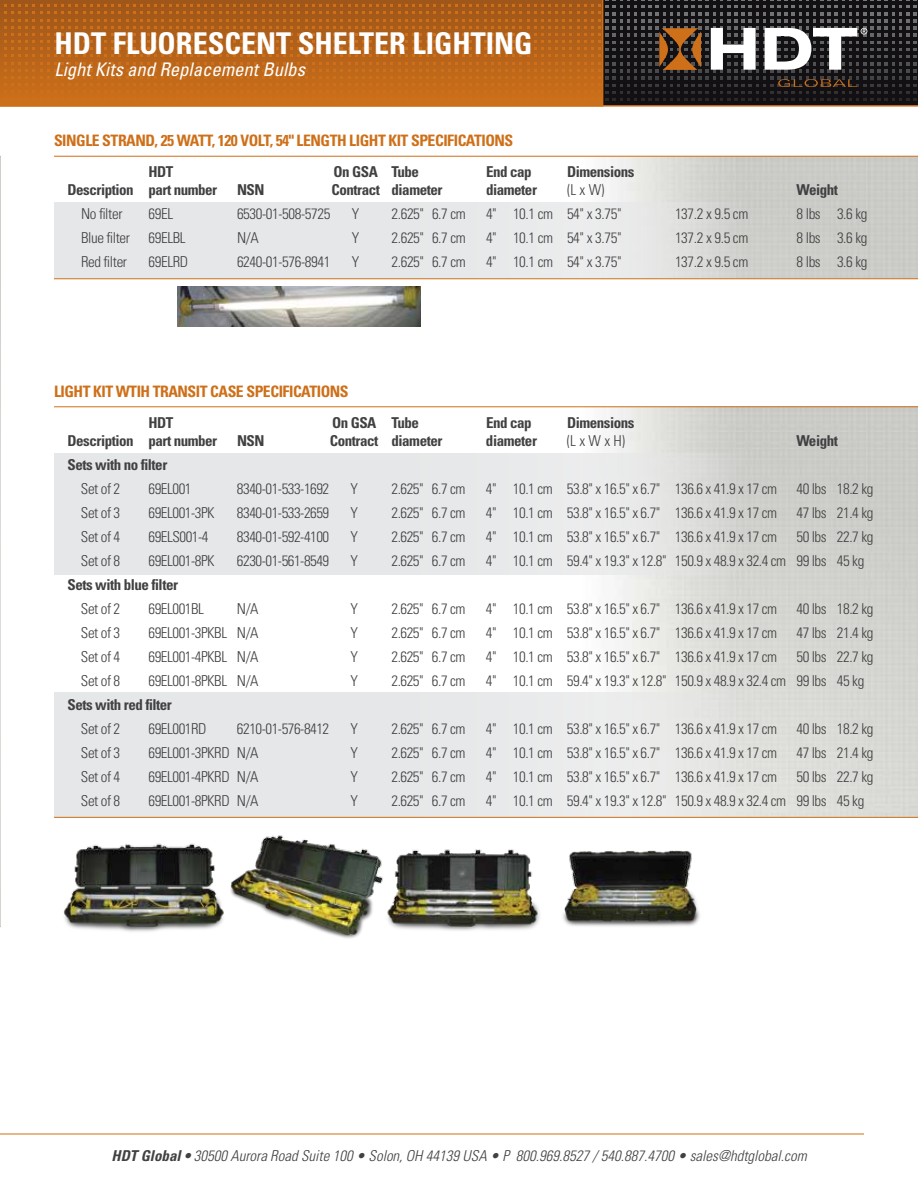
<style>
.page{position:relative;width:918px;height:1188px;background:#fff}
.page>*{position:absolute;margin:0;border:0;box-sizing:border-box;transform-origin:0 0}
.t1{font:700 condensed 30px "Univers LT Std";color:#fff}
.t2{font:italic condensed 18.75px "Univers LT Std";color:#fff}
.t3{font:700 condensed 15.75px "Univers LT Std";letter-spacing:-.03em;color:#ce7019}
.t4{font:300 condensed 15px "Univers LT Std";letter-spacing:-.03em;color:#414042}
.t5{font:700 condensed 15px "Univers LT Std";letter-spacing:-.03em;color:#414042}
.t6{font:italic 300 condensed 15px "Univers LT Std";color:#414042}
.s1{font-weight:700}
</style>
<div class="page">
<hr style="left:0;top:1134px;width:864px;height:1px;background:#ce7019">
<svg style="left:603px;top:0;width:313px;height:106px;background:#3f3a38"></svg>
<svg style="left:0;top:0;width:603px;height:107px;background:#b96519"></svg>
<img style="left:0;top:157px;width:1px;height:769px">
<img style="left:178px;top:286px;width:243px;height:41px">
<svg style="left:54px;top:453px;width:810px;height:122px;background:#e2e3e2"></svg>
<div style="left:54px;top:693px;width:810px;height:125px;background:#e6e7e8"></div>
<hr style="left:54px;top:406px;width:864px;height:1px;background:#ce7019">
<hr style="left:54px;top:817px;width:864px;height:1px;background:#ce7019">
<svg style="left:54px;top:203px;width:810px;height:75px;background:#e1e2e2"></svg>
<hr style="left:54px;top:156px;width:864px;height:1px;background:#ce7019">
<hr style="left:54px;top:278px;width:864px;height:1px;background:#ce7019">
<img style="left:63px;top:843px;width:161px;height:89px">
<img style="left:230px;top:835px;width:152px;height:104px">
<img style="left:382px;top:849px;width:158px;height:82px">
<img style="left:563px;top:850px;width:137px;height:77px">
<h1 class="t1" style="left:54px;top:25px;width:480px">HDT FLUORESCENT SHELTER LIGHTING</h1>
<p class="t2" style="left:54px;top:58px;width:252px">Light Kits and Replacement Bulbs</p>
<p class="t3" style="left:54px;top:131px;width:461px">SINGLE STRAND, 25 WATT, 120 VOLT, 54" LENGTH LIGHT KIT SPECIFICATIONS</p>
<p class="t5" style="left:148px;top:163px;width:26px">HDT</p>
<p class="t5" style="left:334px;top:163px;width:87px">On GSA Tube</p>
<p class="t5" style="left:486px;top:163px;width:47px">End cap</p>
<p class="t5" style="left:567px;top:163px;width:69px">Dimensions</p>
<p class="t5" style="left:68px;top:181px;width:151px">Description part number</p>
<p class="t5" style="left:237px;top:181px;width:29px">NSN</p>
<p class="t5" style="left:331px;top:181px;width:113px">Contract diameter</p>
<p class="t5" style="left:486px;top:181px;width:53px">diameter</p>
<p class="t4" style="left:567px;top:181px;width:39px">(L x W)</p>
<p class="t5" style="left:797px;top:181px;width:43px">Weight</p>
<p class="t4" style="left:81px;top:205px;width:43px">No filter</p>
<p class="t4" style="left:149px;top:205px;width:26px">69EL</p>
<p class="t4" style="left:237px;top:205px;width:95px">6530-01-508-5725</p>
<p class="t4" style="left:352px;top:205px;width:9px">Y</p>
<p class="t4" style="left:392px;top:205px;width:76px">2.625" 6.7 cm</p>
<p class="t4" style="left:486px;top:205px;width:137px">4" 10.1 cm 54" x 3.75"</p>
<p class="t4" style="left:675px;top:205px;width:75px">137.2 x 9.5 cm</p>
<p class="t4" style="left:797px;top:205px;width:73px">8 lbs 3.6 kg</p>
<p class="t4" style="left:81px;top:229px;width:106px">Blue filter 69ELBL</p>
<p class="t4" style="left:237px;top:229px;width:23px">N/A</p>
<p class="t4" style="left:352px;top:229px;width:9px">Y</p>
<p class="t4" style="left:392px;top:229px;width:76px">2.625" 6.7 cm</p>
<p class="t4" style="left:486px;top:229px;width:137px">4" 10.1 cm 54" x 3.75"</p>
<p class="t4" style="left:675px;top:229px;width:75px">137.2 x 9.5 cm</p>
<p class="t4" style="left:797px;top:229px;width:73px">8 lbs 3.6 kg</p>
<p class="t4" style="left:81px;top:253px;width:48px">Red filter</p>
<p class="t4" style="left:149px;top:253px;width:41px">69ELRD</p>
<p class="t4" style="left:237px;top:253px;width:95px">6240-01-576-8941</p>
<p class="t4" style="left:352px;top:253px;width:9px">Y</p>
<p class="t4" style="left:392px;top:253px;width:76px">2.625" 6.7 cm</p>
<p class="t4" style="left:486px;top:253px;width:137px">4" 10.1 cm 54" x 3.75"</p>
<p class="t4" style="left:675px;top:253px;width:75px">137.2 x 9.5 cm</p>
<p class="t4" style="left:797px;top:253px;width:73px">8 lbs 3.6 kg</p>
<p class="t3" style="left:54px;top:382px;width:296px">LIGHT KIT WTIH TRANSIT CASE SPECIFICATIONS</p>
<p class="t5" style="left:148px;top:413px;width:26px">HDT</p>
<p class="t5" style="left:332px;top:413px;width:89px">On GSA Tube</p>
<p class="t5" style="left:486px;top:413px;width:47px">End cap</p>
<p class="t5" style="left:567px;top:413px;width:69px">Dimensions</p>
<p class="t5" style="left:68px;top:431px;width:151px">Description part number</p>
<p class="t5" style="left:237px;top:431px;width:29px">NSN</p>
<p class="t5" style="left:330px;top:431px;width:114px">Contract diameter</p>
<p class="t5" style="left:486px;top:431px;width:53px">diameter</p>
<p class="t4" style="left:567px;top:431px;width:60px">(L x W x H)</p>
<p class="t5" style="left:796px;top:431px;width:43px">Weight</p>
<p class="t5" style="left:67px;top:455px;width:101px">Sets with no filter</p>
<p class="t4" style="left:81px;top:479px;width:41px">Set of 2</p>
<p class="t4" style="left:148px;top:479px;width:45px">69EL001</p>
<p class="t4" style="left:237px;top:479px;width:94px">8340-01-533-1692</p>
<p class="t4" style="left:350px;top:479px;width:9px">Y</p>
<p class="t4" style="left:391px;top:479px;width:76px">2.625" 6.7 cm</p>
<p class="t4" style="left:486px;top:479px;width:293px">4" 10.1 cm 53.8" x 16.5" x 6.7" 136.6 x 41.9 x 17 cm</p>
<p class="t4" style="left:796px;top:479px;width:78px">40 lbs 18.2 kg</p>
<p class="t4" style="left:81px;top:503px;width:41px">Set of 3</p>
<p class="t4" style="left:148px;top:503px;width:68px">69EL001-3PK</p>
<p class="t4" style="left:237px;top:503px;width:94px">8340-01-533-2659</p>
<p class="t4" style="left:350px;top:503px;width:9px">Y</p>
<p class="t4" style="left:391px;top:503px;width:76px">2.625" 6.7 cm</p>
<p class="t4" style="left:486px;top:503px;width:293px">4" 10.1 cm 53.8" x 16.5" x 6.7" 136.6 x 41.9 x 17 cm</p>
<p class="t4" style="left:796px;top:503px;width:78px">47 lbs 21.4 kg</p>
<p class="t4" style="left:81px;top:527px;width:41px">Set of 4</p>
<p class="t4" style="left:148px;top:527px;width:62px">69ELS001-4</p>
<p class="t4" style="left:237px;top:527px;width:94px">8340-01-592-4100</p>
<p class="t4" style="left:350px;top:527px;width:9px">Y</p>
<p class="t4" style="left:391px;top:527px;width:76px">2.625" 6.7 cm</p>
<p class="t4" style="left:486px;top:527px;width:293px">4" 10.1 cm 53.8" x 16.5" x 6.7" 136.6 x 41.9 x 17 cm</p>
<p class="t4" style="left:796px;top:527px;width:78px">50 lbs 22.7 kg</p>
<p class="t4" style="left:81px;top:551px;width:41px">Set of 8</p>
<p class="t4" style="left:148px;top:551px;width:68px">69EL001-8PK</p>
<p class="t4" style="left:237px;top:551px;width:94px">6230-01-561-8549</p>
<p class="t4" style="left:350px;top:551px;width:9px">Y</p>
<p class="t4" style="left:391px;top:551px;width:76px">2.625" 6.7 cm</p>
<p class="t4" style="left:486px;top:551px;width:380px">4" 10.1 cm 59.4" x 19.3" x 12.8" 150.9 x 48.9 x 32.4 cm 99 lbs 45 kg</p>
<p class="t5" style="left:67px;top:575px;width:112px">Sets with blue filter</p>
<p class="t4" style="left:81px;top:599px;width:41px">Set of 2</p>
<p class="t4" style="left:148px;top:599px;width:57px">69EL001BL</p>
<p class="t4" style="left:237px;top:599px;width:23px">N/A</p>
<p class="t4" style="left:350px;top:599px;width:9px">Y</p>
<p class="t4" style="left:391px;top:599px;width:76px">2.625" 6.7 cm</p>
<p class="t4" style="left:486px;top:599px;width:293px">4" 10.1 cm 53.8" x 16.5" x 6.7" 136.6 x 41.9 x 17 cm</p>
<p class="t4" style="left:796px;top:599px;width:78px">40 lbs 18.2 kg</p>
<p class="t4" style="left:81px;top:623px;width:41px">Set of 3</p>
<p class="t4" style="left:148px;top:623px;width:112px">69EL001-3PKBL N/A</p>
<p class="t4" style="left:350px;top:623px;width:9px">Y</p>
<p class="t4" style="left:391px;top:623px;width:76px">2.625" 6.7 cm</p>
<p class="t4" style="left:486px;top:623px;width:293px">4" 10.1 cm 53.8" x 16.5" x 6.7" 136.6 x 41.9 x 17 cm</p>
<p class="t4" style="left:796px;top:623px;width:78px">47 lbs 21.4 kg</p>
<p class="t4" style="left:81px;top:647px;width:41px">Set of 4</p>
<p class="t4" style="left:148px;top:647px;width:112px">69EL001-4PKBL N/A</p>
<p class="t4" style="left:350px;top:647px;width:9px">Y</p>
<p class="t4" style="left:391px;top:647px;width:76px">2.625" 6.7 cm</p>
<p class="t4" style="left:486px;top:647px;width:293px">4" 10.1 cm 53.8" x 16.5" x 6.7" 136.6 x 41.9 x 17 cm</p>
<p class="t4" style="left:796px;top:647px;width:78px">50 lbs 22.7 kg</p>
<p class="t4" style="left:81px;top:671px;width:41px">Set of 8</p>
<p class="t4" style="left:148px;top:671px;width:112px">69EL001-8PKBL N/A</p>
<p class="t4" style="left:350px;top:671px;width:9px">Y</p>
<p class="t4" style="left:391px;top:671px;width:76px">2.625" 6.7 cm</p>
<p class="t4" style="left:486px;top:671px;width:380px">4" 10.1 cm 59.4" x 19.3" x 12.8" 150.9 x 48.9 x 32.4 cm 99 lbs 45 kg</p>
<p class="t5" style="left:67px;top:695px;width:106px">Sets with red filter</p>
<p class="t4" style="left:81px;top:719px;width:41px">Set of 2</p>
<p class="t4" style="left:148px;top:719px;width:60px">69EL001RD</p>
<p class="t4" style="left:237px;top:719px;width:94px">6210-01-576-8412</p>
<p class="t4" style="left:350px;top:719px;width:9px">Y</p>
<p class="t4" style="left:391px;top:719px;width:76px">2.625" 6.7 cm</p>
<p class="t4" style="left:486px;top:719px;width:293px">4" 10.1 cm 53.8" x 16.5" x 6.7" 136.6 x 41.9 x 17 cm</p>
<p class="t4" style="left:796px;top:719px;width:78px">40 lbs 18.2 kg</p>
<p class="t4" style="left:81px;top:743px;width:41px">Set of 3</p>
<p class="t4" style="left:148px;top:743px;width:112px">69EL001-3PKRD N/A</p>
<p class="t4" style="left:350px;top:743px;width:9px">Y</p>
<p class="t4" style="left:391px;top:743px;width:76px">2.625" 6.7 cm</p>
<p class="t4" style="left:486px;top:743px;width:293px">4" 10.1 cm 53.8" x 16.5" x 6.7" 136.6 x 41.9 x 17 cm</p>
<p class="t4" style="left:796px;top:743px;width:78px">47 lbs 21.4 kg</p>
<p class="t4" style="left:81px;top:767px;width:41px">Set of 4</p>
<p class="t4" style="left:148px;top:767px;width:112px">69EL001-4PKRD N/A</p>
<p class="t4" style="left:350px;top:767px;width:9px">Y</p>
<p class="t4" style="left:391px;top:767px;width:76px">2.625" 6.7 cm</p>
<p class="t4" style="left:486px;top:767px;width:293px">4" 10.1 cm 53.8" x 16.5" x 6.7" 136.6 x 41.9 x 17 cm</p>
<p class="t4" style="left:796px;top:767px;width:78px">50 lbs 22.7 kg</p>
<p class="t4" style="left:81px;top:791px;width:41px">Set of 8</p>
<p class="t4" style="left:148px;top:791px;width:112px">69EL001-8PKRD N/A</p>
<p class="t4" style="left:350px;top:791px;width:9px">Y</p>
<p class="t4" style="left:391px;top:791px;width:76px">2.625" 6.7 cm</p>
<p class="t4" style="left:486px;top:791px;width:380px">4" 10.1 cm 59.4" x 19.3" x 12.8" 150.9 x 48.9 x 32.4 cm 99 lbs 45 kg</p>
<p class="t6" style="left:112px;top:1147px;width:697px"><span class="s1">HDT Global •</span> 30500 Aurora Road Suite 100 • Solon, OH 44139 USA • P 800.969.8527 / 540.887.4700 • sales@hdtglobal.com</p>
</div>
